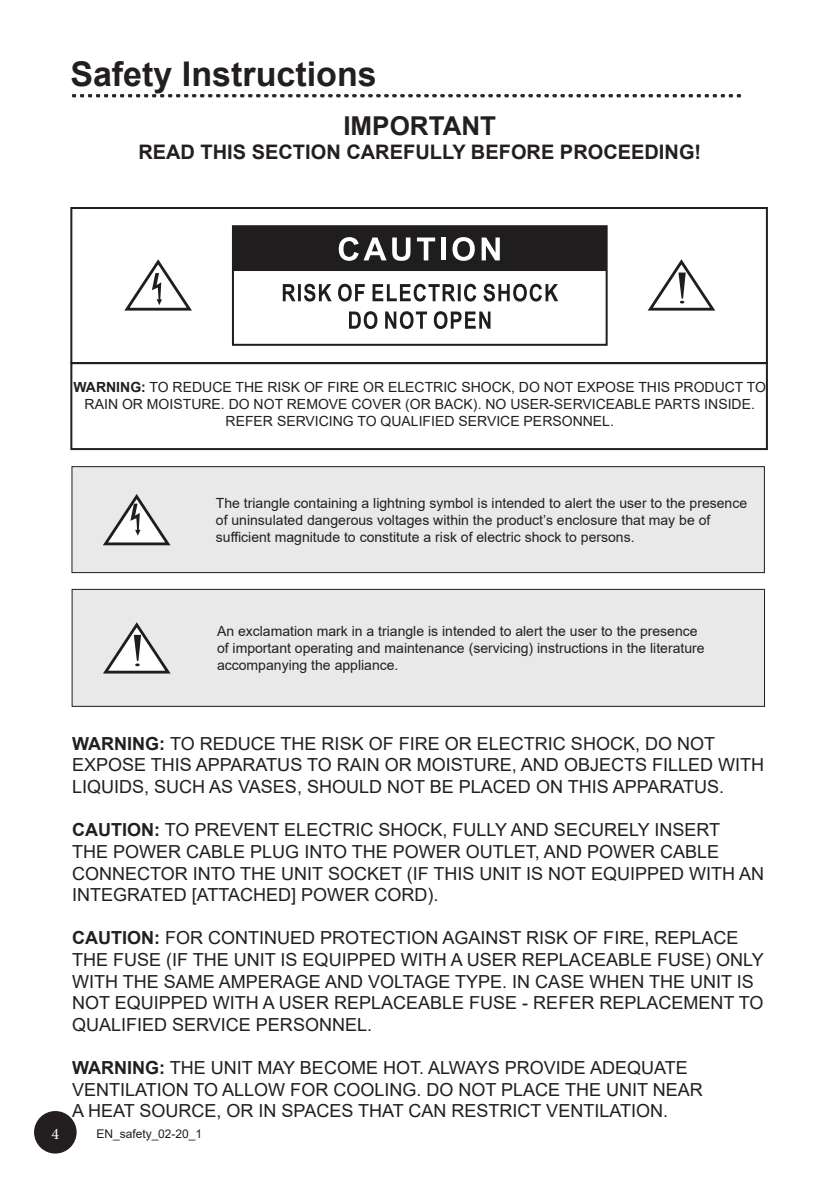
<style>
.page{position:relative;width:840px;height:1191px;background:#fff}
.page>*{position:absolute;margin:0;border:0;box-sizing:border-box;transform-origin:0 0}
.rozdzial{font:700 34px "Arial";color:#231f20}
.tekst{font:700 26px "Arial";color:#231f20}
.tekst-2{font:700 20px "Arial";color:#231f20}
.tekst-3{font:18px/21.6px "Arial";color:#231f20}
.t1{font:16px "Minion Pro";color:#fff}
.tekst-4{font:14px/16.8px "Arial";color:#231f20}
.Tytul_glowny{font:12px "Arial";color:#231f20}
.s1{font-weight:700}
</style>
<div class="page">
<div style="left:35px;top:1112px;width:41px;height:40px;background:#231f20;border-radius:50%"></div>
<div style="left:34px;top:1111px;width:43px;height:42px;border:2px solid #231f20;border-radius:50%"></div>
<svg style="left:72px;top:94px;width:668px;height:3px"></svg>
<div style="left:72px;top:589px;width:692px;height:117px;background:#e9e9e9"></div>
<div style="left:72px;top:589px;width:692px;height:117px;border:1px solid #201d1e"></div>
<svg style="left:103px;top:622px;width:68px;height:52px"></svg>
<div style="left:72px;top:466px;width:692px;height:106px;background:#e9e9e9"></div>
<div style="left:72px;top:466px;width:692px;height:107px;border:1px solid #201d1e"></div>
<svg style="left:103px;top:494px;width:68px;height:52px"></svg>
<div style="left:70px;top:207px;width:697px;height:157px;border:2px solid #231f20"></div>
<div style="left:70px;top:362px;width:697px;height:88px;border:2px solid #231f20"></div>
<div style="left:232px;top:225px;width:375px;height:121px;border:2px solid #201d1e"></div>
<svg style="left:124px;top:259px;width:68px;height:52px"></svg>
<svg style="left:647px;top:259px;width:69px;height:52px"></svg>
<svg style="left:282px;top:284px;width:276px;height:45px"></svg>
<svg style="left:233px;top:226px;width:373px;height:45px"></svg>
<p class="rozdzial" style="left:70px;top:51px;width:308px">Safety Instructions</p>
<p class="tekst" style="left:343px;top:108px;width:154px">IMPORTANT</p>
<p class="tekst-2" style="left:138px;top:138px;width:564px">READ THIS SECTION CAREFULLY BEFORE PROCEEDING!</p>
<p class="tekst-4" style="left:73px;top:379px;width:693px;text-align:center"><span class="s1">WARNING:</span> TO REDUCE THE RISK OF FIRE OR ELECTRIC SHOCK, DO NOT EXPOSE THIS PRODUCT TO<br>RAIN OR MOISTURE. DO NOT REMOVE COVER (OR BACK). NO USER-SERVICEABLE PARTS INSIDE.<br>REFER SERVICING TO QUALIFIED SERVICE PERSONNEL.</p>
<p class="tekst-4" style="left:216px;top:494px;width:532px">The triangle containing a lightning symbol is intended to alert the user to the presence of uninsulated dangerous voltages within the product’s enclosure that may be of sufficient magnitude to constitute a risk of electric shock to persons.</p>
<p class="tekst-4" style="left:217px;top:623px;width:489px">An exclamation mark in a triangle is intended to alert the user to the presence of important operating and maintenance (servicing) instructions in the literature accompanying the appliance.</p>
<p class="t1" style="left:51px;top:1123px;width:9px">4</p>
<p class="tekst-3" style="left:72px;top:732px;width:693px"><span class="s1">WARNING:</span> TO REDUCE THE RISK OF FIRE OR ELECTRIC SHOCK, DO NOT<br>EXPOSE THIS APPARATUS TO RAIN OR MOISTURE, AND OBJECTS FILLED WITH<br>LIQUIDS, SUCH AS VASES, SHOULD NOT BE PLACED ON THIS APPARATUS.</p>
<p class="tekst-3" style="left:72px;top:819px;width:693px"><span class="s1">CAUTION:</span> TO PREVENT ELECTRIC SHOCK, FULLY AND SECURELY INSERT<br>THE POWER CABLE PLUG INTO THE POWER OUTLET, AND POWER CABLE CONNECTOR INTO THE UNIT SOCKET (IF THIS UNIT IS NOT EQUIPPED WITH AN INTEGRATED [ATTACHED] POWER CORD).</p>
<p class="tekst-3" style="left:72px;top:927px;width:693px"><span class="s1">CAUTION:</span> FOR CONTINUED PROTECTION AGAINST RISK OF FIRE, REPLACE THE FUSE (IF THE UNIT IS EQUIPPED WITH A USER REPLACEABLE FUSE) ONLY WITH THE SAME AMPERAGE AND VOLTAGE TYPE. IN CASE WHEN THE UNIT IS NOT EQUIPPED WITH A USER REPLACEABLE FUSE - REFER REPLACEMENT TO QUALIFIED SERVICE PERSONNEL.</p>
<p class="tekst-3" style="left:72px;top:1056px;width:632px"><span class="s1">WARNING:</span> THE UNIT MAY BECOME HOT. ALWAYS PROVIDE ADEQUATE<br>VENTILATION TO ALLOW FOR COOLING. DO NOT PLACE THE UNIT NEAR<br>A HEAT SOURCE, OR IN SPACES THAT CAN RESTRICT VENTILATION.</p>
<p class="Tytul_glowny" style="left:96px;top:1125px;width:107px">EN_safety_02-20_1</p>
</div>
